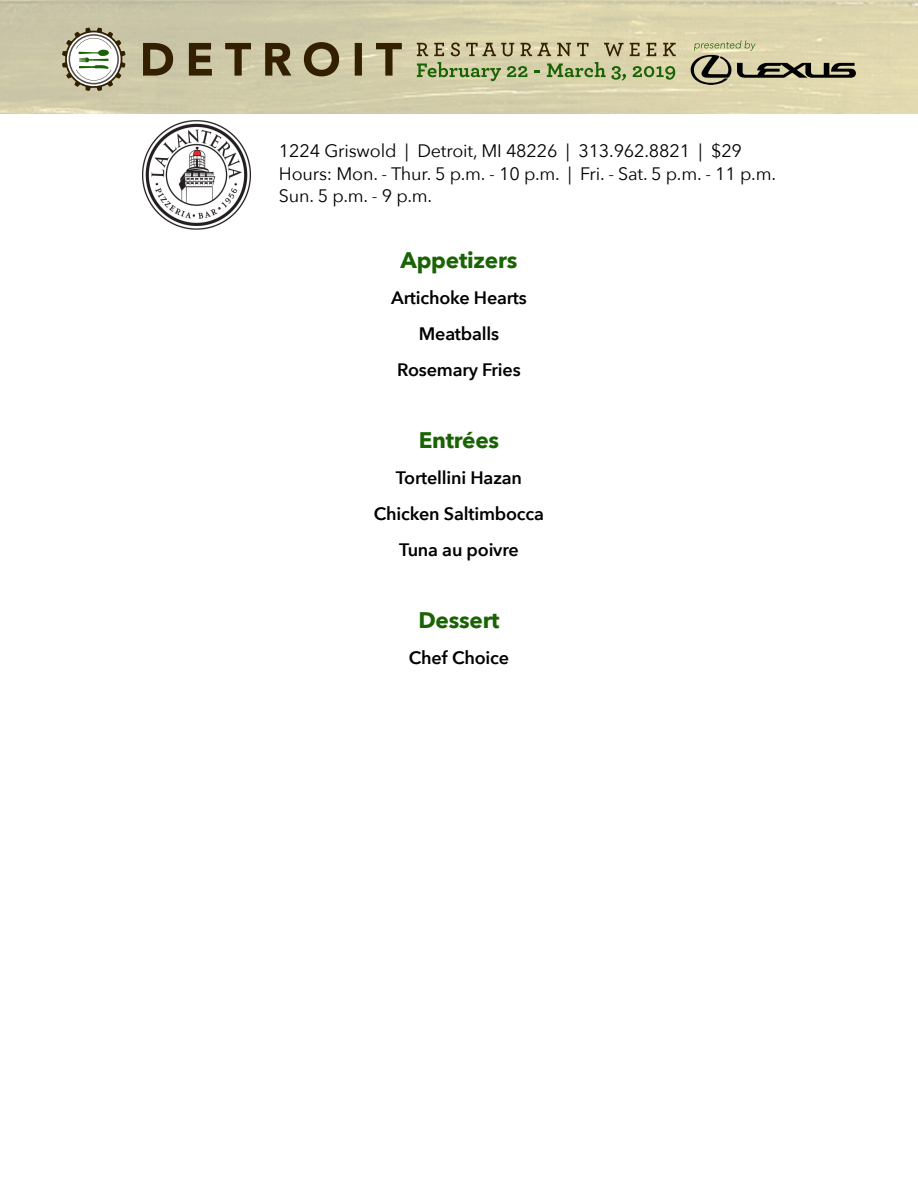
<style>
.page{position:relative;width:918px;height:1188px;background:#fff}
.page>*{position:absolute;margin:0;border:0;box-sizing:border-box;transform-origin:0 0}
.t1{font:700 22.5px "Avenir Next";letter-spacing:-.01em;color:#1a6304}
.t2{font:18px/22.5px "Avenir Next";letter-spacing:-.01em;color:#000}
.t3{font:600 18px/36px "Avenir Next";letter-spacing:-.01em;color:#000;text-align:center}
</style>
<div class="page">
<img style="left:0;top:0;width:918px;height:114px">
<svg style="left:143px;top:42px;width:259px;height:34px;background:#958a69"></svg>
<svg style="left:62px;top:28px;width:63px;height:63px"></svg>
<svg style="left:417px;top:43px;width:259px;height:13px;background:#aea37e"></svg>
<svg style="left:417px;top:62px;width:84px;height:19px;background:#a4b37e"></svg>
<svg style="left:507px;top:66px;width:20px;height:11px"></svg>
<svg style="left:534px;top:70px;width:6px;height:2px"></svg>
<svg style="left:547px;top:62px;width:79px;height:19px;background:#a5b47e"></svg>
<svg style="left:633px;top:66px;width:42px;height:14px"></svg>
<svg style="left:691px;top:40px;width:165px;height:45px;background:#b2ac8b"></svg>
<img style="left:143px;top:121px;width:108px;height:108px">
<p class="t2" style="left:279px;top:139px;width:499px">1224 Griswold | Detroit, MI 48226 | 313.962.8821 | $29<br>Hours: Mon. - Thur. 5 p.m. - 10 p.m. | Fri. - Sat. 5 p.m. - 11 p.m.<br>Sun. 5 p.m. - 9 p.m.</p>
<p class="t1" style="left:401px;top:241px;width:118px">Appetizers</p>
<p class="t3" style="left:391px;top:279px;width:137px">Artichoke Hearts<br>Meatballs<br>Rosemary Fries</p>
<p class="t1" style="left:419px;top:421px;width:82px">Entrées</p>
<p class="t3" style="left:374px;top:459px;width:172px">Tortellini Hazan<br>Chicken Saltimbocca<br>Tuna au poivre</p>
<p class="t1" style="left:418px;top:601px;width:83px">Dessert</p>
<p class="t3" style="left:409px;top:639px;width:102px">Chef Choice</p>
</div>
